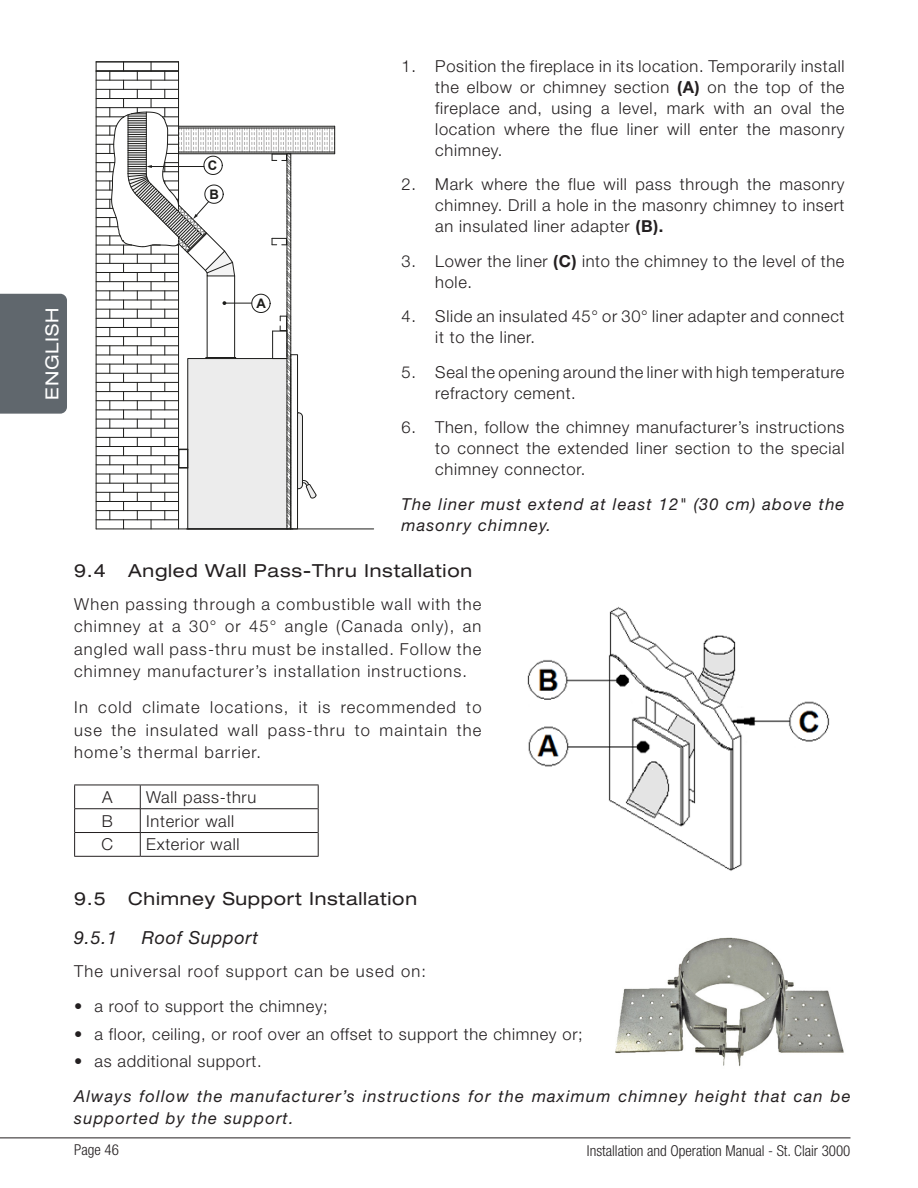
<style>
.page{position:relative;width:918px;height:1188px;background:#fff}
.page>*{position:absolute;margin:0;border:0;box-sizing:border-box;transform-origin:0 0}
.t1{font:expanded 18px "Helvetica Neue LT Std";letter-spacing:.04em;color:#231f20}
.t2{font:italic 18px "Helvetica Neue LT Std";letter-spacing:.04em;color:#231f20}
.t3{font:expanded 18px "Helvetica Neue LT Std";letter-spacing:.04em;color:#fff}
.t4{font:300 16.5px/21px "Helvetica Neue LT Std";letter-spacing:.04em;color:#231f20;text-align:justify}
.t5{font:italic 16.5px/21px "Helvetica Neue LT Std";letter-spacing:.07em;color:#231f20}
.t6{font:300 16.5px "Helvetica Neue LT Std";letter-spacing:.07em;color:#231f20}
.t7{font:300 condensed 15px "Helvetica Neue LT Std";color:#231f20}
.t8{font:700 13.2px "Arial";color:#1d1d1b}
.s1{font-weight:700}
</style>
<div class="page">
<hr style="left:0;top:1138px;width:850px;height:1px;background:#231f20">
<div style="left:0;top:294px;width:67px;height:120px;background:#60676d"></div>
<hr style="left:96px;top:529px;width:278px;height:1px;background:#1d1d1b">
<svg style="left:96px;top:62px;width:239px;height:468px"></svg>
<hr style="left:74px;top:785px;width:66px;height:1px;background:#231f20">
<hr style="left:140px;top:785px;width:179px;height:1px;background:#231f20">
<svg style="left:74px;top:785px;width:1px;height:71px"></svg>
<svg style="left:318px;top:785px;width:1px;height:71px"></svg>
<hr style="left:74px;top:856px;width:66px;height:1px;background:#231f20">
<hr style="left:140px;top:856px;width:179px;height:1px;background:#231f20">
<hr style="left:75px;top:808px;width:65px;height:1px;background:#231f20">
<hr style="left:140px;top:808px;width:178px;height:1px;background:#231f20">
<hr style="left:75px;top:832px;width:65px;height:1px;background:#231f20">
<hr style="left:140px;top:832px;width:178px;height:1px;background:#231f20">
<svg style="left:140px;top:785px;width:1px;height:71px"></svg>
<img style="left:527px;top:606px;width:303px;height:265px">
<img style="left:615px;top:937px;width:229px;height:130px">
<p class="t3" style="left:41px;top:400px;width:93px;rotate:-90deg">ENGLISH</p>
<p class="t8" style="left:208px;top:156px;width:11px">C</p>
<p class="t8" style="left:210px;top:185px;width:11px">B</p>
<p class="t8" style="left:257px;top:294px;width:11px">A</p>
<p class="t4" style="left:435px;top:55px;width:411px;text-indent:-34px">1. Position the fireplace in its location. Temporarily install the elbow or chimney section <span class="s1">(A)</span> on the top of the fireplace and, using a level, mark with an oval the location where the flue liner will enter the masonry chimney.</p>
<p class="t4" style="left:435px;top:174px;width:411px;text-indent:-34px">2. Mark where the flue will pass through the masonry chimney. Drill a hole in the masonry chimney to insert an insulated liner adapter <span class="s1">(B).</span></p>
<p class="t4" style="left:435px;top:250px;width:411px;text-indent:-34px">3. Lower the liner <span class="s1">(C)</span> into the chimney to the level of the hole.</p>
<p class="t4" style="left:435px;top:306px;width:411px;text-indent:-34px">4. Slide an insulated 45° or 30° liner adapter and connect it to the liner.</p>
<p class="t4" style="left:435px;top:361px;width:411px;text-indent:-34px">5. Seal the opening around the liner with high temperature refractory cement.</p>
<p class="t4" style="left:435px;top:417px;width:411px;text-indent:-34px">6. Then, follow the chimney manufacturer’s instructions to connect the extended liner section to the special chimney connector.</p>
<p class="t5" style="left:402px;top:493px;width:444px">The liner must extend at least 12" (30 cm) above the masonry chimney.</p>
<p class="t1" style="left:74px;top:559px;width:33px">9.4</p>
<p class="t1" style="left:128px;top:559px;width:345px">Angled Wall Pass-Thru Installation</p>
<p class="t4" style="left:74px;top:592px;width:409px;line-height:22.5px">When passing through a combustible wall with the chimney at a 30° or 45° angle (Canada only), an angled wall pass-thru must be installed. Follow the chimney manufacturer’s installation instructions.</p>
<p class="t4" style="left:74px;top:696px;width:409px;line-height:22.5px">In cold climate locations, it is recommended to use the insulated wall pass-thru to maintain the home’s thermal barrier.</p>
<p class="t4" style="left:102px;top:786px;width:12px">A</p>
<p class="t4" style="left:146px;top:786px;width:112px">Wall pass-thru</p>
<p class="t4" style="left:102px;top:810px;width:13px">B</p>
<p class="t4" style="left:146px;top:810px;width:89px">Interior wall</p>
<p class="t4" style="left:102px;top:834px;width:13px">C</p>
<p class="t4" style="left:146px;top:834px;width:95px">Exterior wall</p>
<p class="t1" style="left:74px;top:888px;width:33px">9.5</p>
<p class="t1" style="left:128px;top:888px;width:290px">Chimney Support Installation</p>
<p class="t2" style="left:74px;top:927px;width:44px">9.5.1</p>
<p class="t2" style="left:142px;top:927px;width:118px">Roof Support</p>
<p class="t6" style="left:74px;top:961px;width:353px">The universal roof support can be used on:</p>
<p class="t4" style="left:74px;top:995px;width:255px">• a roof to support the chimney;</p>
<p class="t4" style="left:74px;top:1023px;width:510px">• a floor, ceiling, or roof over an offset to support the chimney or;</p>
<p class="t4" style="left:74px;top:1051px;width:189px">• as additional support.</p>
<p class="t5" style="left:74px;top:1084px;width:778px;line-height:22.5px">Always follow the manufacturer’s instructions for the maximum chimney height that can be supported by the support.</p>
<p class="t7" style="left:74px;top:1141px;width:46px">Page 46</p>
<p class="t7" style="left:587px;top:1142px;width:265px">Installation and Operation Manual - St. Clair 3000</p>
</div>
